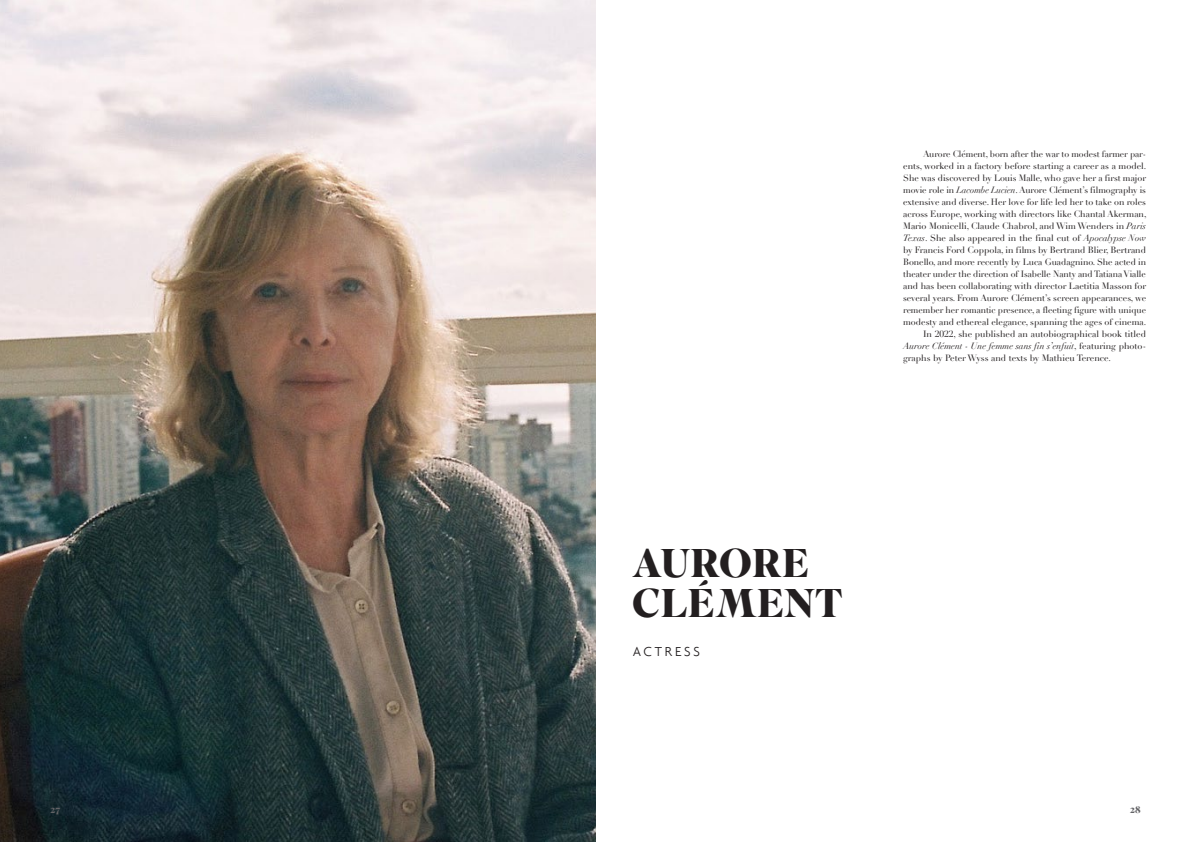
<style>
.page{position:relative;width:1191px;height:842px;background:#fff}
.page>*{position:absolute;margin:0;border:0;box-sizing:border-box;transform-origin:0 0}
.Title_40pt_Black__Align_to_Left{font:700 40px "Superior Title";letter-spacing:.005em;color:#231f20}
.Title_14pt_Black__Align_to_left{font:300 14px "Agenda";letter-spacing:.2em;color:#231f20}
.t1{font:700 10px "Superior Title";color:#636366}
.TEXT_9pt__Black__-_Justified{font:9px/12px "Didot LT";color:#231f20;text-align:justify}
.s1{font-style:italic}
</style>
<div class="page">
<img style="left:0;top:0;width:595px;height:842px">
<p class="TEXT_9pt__Black__-_Justified" style="left:903px;top:149px;width:245px;text-indent:20px">Aurore Clément, born after the war to modest farmer par&shy;ents, worked in a factory before starting a career as a model.<br>She was discovered by Louis Malle, who gave her a first major movie role in <span class="s1">Lacombe Lucien</span>. Aurore Clément’s filmography is extensive and diverse. Her love for life led her to take on roles across Europe, working with directors like Chantal Akerman, Mario Monicelli, Claude Chabrol, and Wim Wenders in <span class="s1">Paris Texas</span>. She also appeared in the final cut of <span class="s1">Apocalypse Now </span>by Francis Ford Coppola, in films by Bertrand Blier, Bertrand Bonello, and more recently by Luca Guadagnino. She acted in theater under the direction of Isabelle Nanty and Tatiana Vialle and has been collaborating with director Laetitia Masson for several years. From Aurore Clément’s screen appearances, we remember her romantic presence, a fleeting figure with unique modesty and ethereal elegance, spanning the ages of cinema.</p>
<p class="TEXT_9pt__Black__-_Justified" style="left:903px;top:329px;width:244px;text-indent:20px">In 2022, she published an autobiographical book titled <span class="s1">Aurore Clément - Une femme sans fin s’enfuit</span>, featuring photo&shy;graphs by Peter Wyss and texts by Mathieu Terence.</p>
<p class="Title_40pt_Black__Align_to_Left" style="left:632px;top:538px;width:178px">AURORE</p>
<p class="Title_40pt_Black__Align_to_Left" style="left:632px;top:578px;width:211px">CLÉMENT</p>
<p class="Title_14pt_Black__Align_to_left" style="left:633px;top:643px;width:69px">ACTRESS</p>
<p class="t1" style="left:50px;top:803px;width:11px">27</p>
<p class="t1" style="left:1130px;top:803px;width:12px">28</p>
</div>
